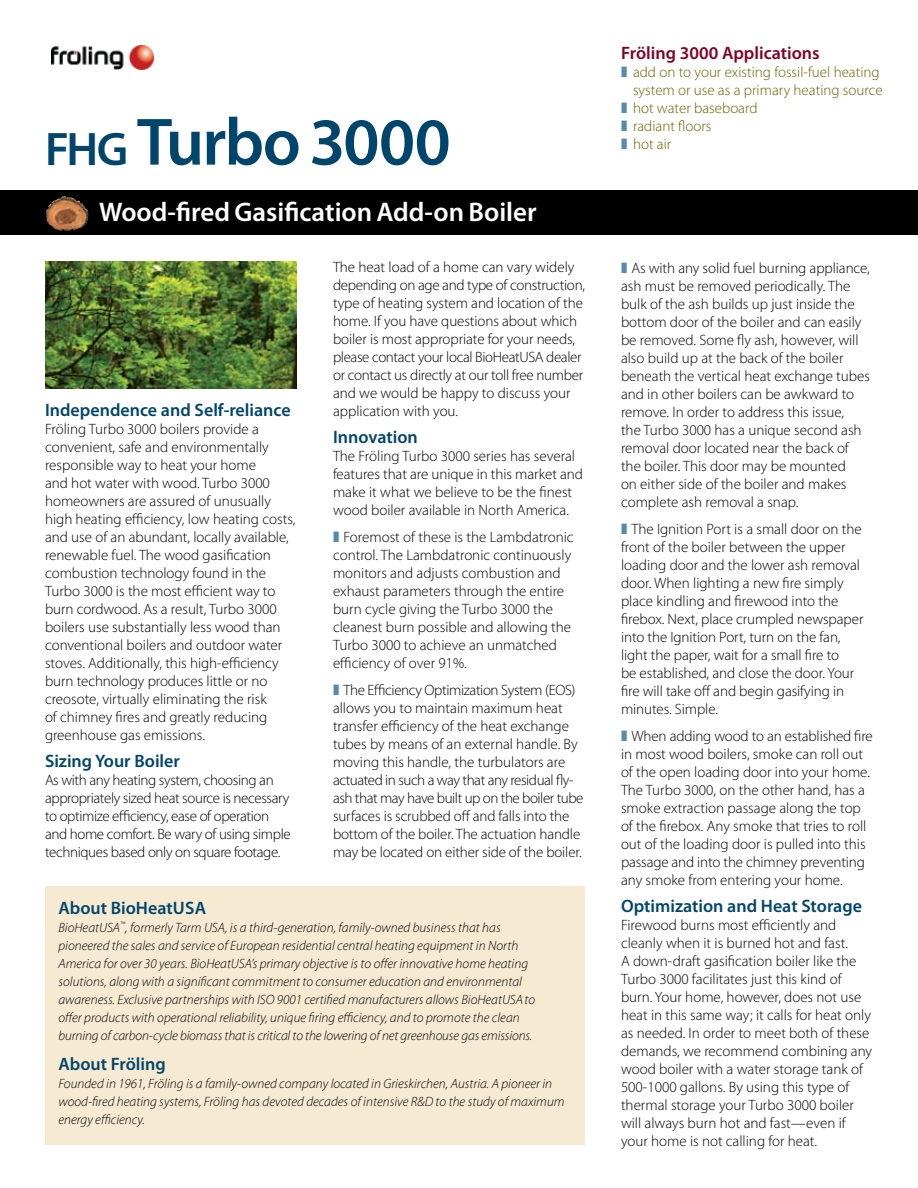
<style>
.page{position:relative;width:918px;height:1188px;background:#fff}
.page>*{position:absolute;margin:0;border:0;box-sizing:border-box;transform-origin:0 0}
.t1{font:600 67.5px "Myriad Pro";letter-spacing:-.025em;color:#00456b}
.t2{font:600 27px "Myriad Pro";color:#fff}
.t3{font:600 18px "Myriad Pro";color:#00456b}
.t4{font:600 18px "Myriad Pro";color:#820024}
.t5{font:300 15px/18px "Myriad Pro";color:#000}
.t6{font:300 15px/18px "Myriad Pro";letter-spacing:-.025em;color:#000}
.t7{font:300 15px "Myriad Pro";color:#676200}
.t8{font:italic 300 13.5px/18px "Myriad Pro";color:#000}
.s1{font-size:47.25px}
.s2{color:#578aab}
</style>
<div class="page">
<div style="left:0;top:190px;width:918px;height:46px;background:#000"></div>
<img style="left:46px;top:196px;width:19px;height:23px">
<img style="left:51px;top:45px;width:102px;height:24px">
<div style="left:45px;top:887px;width:539px;height:258px;background:#f7ead3"></div>
<img style="left:45px;top:261px;width:252px;height:127px">
<h1 class="t1" style="left:45px;top:99px;width:407px"><span class="s1">fhg</span> Turbo 3000</h1>
<h2 class="t2" style="left:99px;top:195px;width:439px">Wood-fired Gasification Add-on Boiler</h2>
<p class="t3" style="left:45px;top:398px;width:247px">Independence and Self-reliance</p>
<p class="t5" style="left:45px;top:420px;width:252px">Fröling Turbo 3000 boilers provide a convenient, safe and environmentally responsible way to heat your home<br>and hot water with wood. Turbo 3000 homeowners are assured of unusually high heating efficiency, low heating costs, and use of an abundant, locally available, renewable fuel. The wood gasification combustion technology found in the Turbo 3000 is the most efficient way to burn cordwood. As a result, Turbo 3000 boilers use substantially less wood than conventional boilers and outdoor water stoves. Additionally, this high-efficiency burn technology produces little or no creosote, virtually eliminating the risk<br>of chimney fires and greatly reducing greenhouse gas emissions.</p>
<p class="t3" style="left:45px;top:749px;width:136px">Sizing Your Boiler</p>
<p class="t6" style="left:45px;top:771px;width:247px">As with any heating system, choosing an appropriately sized heat source is necessary to optimize efficiency, ease of operation and home comfort. Be wary of using simple techniques based only on square footage.</p>
<p class="t5" style="left:333px;top:259px;width:254px">The heat load of a home can vary widely depending on age and type of construction, type of heating system and location of the home. If you have questions about which boiler is most appropriate for your needs, please contact your local BioHeatUSA dealer or contact us directly at our toll free number and we would be happy to discuss your application with you.</p>
<p class="t3" style="left:333px;top:426px;width:86px">Innovation</p>
<p class="t5" style="left:333px;top:448px;width:251px">The Fröling Turbo 3000 series has several features that are unique in this market and make it what we believe to be the finest wood boiler available in North America.</p>
<p class="t5" style="left:333px;top:529px;width:242px"><span class="s2">❚</span> Foremost of these is the Lambdatronic control. The Lambdatronic continuously monitors and adjusts combustion and exhaust parameters through the entire burn cycle giving the Turbo 3000 the cleanest burn possible and allowing the Turbo 3000 to achieve an unmatched efficiency of over 91%.</p>
<p class="t5" style="left:333px;top:682px;width:252px"><span class="s2">❚</span> The Efficiency Optimization System (EOS) allows you to maintain maximum heat transfer efficiency of the heat exchange tubes by means of an external handle. By moving this handle, the turbulators are actuated in such a way that any residual fly&shy;ash that may have built up on the boiler tube surfaces is scrubbed off and falls into the bottom of the boiler. The actuation handle may be located on either side of the boiler.</p>
<p class="t3" style="left:58px;top:896px;width:149px">About BioHeatusa</p>
<p class="t8" style="left:58px;top:919px;width:478px">BioHeatUSA<sup>™</sup>, formerly Tarm USA, is a third-generation, family-owned business that has pioneered the sales and service of European residential central heating equipment in North America for over 30 years. BioHeatUSA’s primary objective is to offer innovative home heating solutions, along with a significant commitment to consumer education and environmental awareness. Exclusive partnerships with ISO 9001 certified manufacturers allows BioHeatUSAto offer products with operational reliability, unique firing efficiency, and to promote the clean burning of carbon-cycle biomass that is critical to the lowering of net greenhouse gas emissions.</p>
<p class="t3" style="left:58px;top:1052px;width:109px">About Fröling</p>
<p class="t8" style="left:58px;top:1075px;width:508px">Founded in 1961, Fröling is a family-owned company located in Grieskirchen, Austria. A pioneer in wood-fired heating systems, Fröling has devoted decades of intensive R&amp;D to the study of maximum energy efficiency.</p>
<p class="t4" style="left:621px;top:41px;width:200px">Fröling 3000 Applications</p>
<p class="t7" style="left:621px;top:63px;width:260px"><span class="s2">❚</span> add on to your existing fossil-fuel heating</p>
<p class="t7" style="left:633px;top:81px;width:251px">system or use as a primary heating source</p>
<p class="t7" style="left:621px;top:99px;width:138px"><span class="s2">❚</span> hot water baseboard</p>
<p class="t7" style="left:621px;top:117px;width:92px"><span class="s2">❚</span> radiant floors</p>
<p class="t7" style="left:621px;top:135px;width:52px"><span class="s2">❚</span> hot air</p>
<p class="t5" style="left:621px;top:260px;width:251px"><span class="s2">❚</span> As with any solid fuel burning appliance, ash must be removed periodically. The bulk of the ash builds up just inside the bottom door of the boiler and can easily be removed. Some fly ash, however, will also build up at the back of the boiler beneath the vertical heat exchange tubes and in other boilers can be awkward to remove. In order to address this issue,<br>the Turbo 3000 has a unique second ash removal door located near the back of the boiler. This door may be mounted<br>on either side of the boiler and makes complete ash removal a snap.</p>
<p class="t5" style="left:621px;top:521px;width:244px"><span class="s2">❚</span> The Ignition Port is a small door on the front of the boiler between the upper loading door and the lower ash removal door. When lighting a new fire simply place kindling and firewood into the firebox. Next, place crumpled newspaper into the Ignition Port, turn on the fan, light the paper, wait for a small fire to<br>be established, and close the door. Your fire will take off and begin gasifying in minutes. Simple.</p>
<p class="t5" style="left:621px;top:728px;width:253px"><span class="s2">❚</span> When adding wood to an established fire in most wood boilers, smoke can roll out of the open loading door into your home.<br>The Turbo 3000, on the other hand, has a smoke extraction passage along the top of the firebox. Any smoke that tries to roll out of the loading door is pulled into this passage and into the chimney preventing any smoke from entering your home.</p>
<p class="t3" style="left:621px;top:895px;width:243px">Optimization and Heat Storage</p>
<p class="t5" style="left:621px;top:917px;width:253px">Firewood burns most efficiently and cleanly when it is burned hot and fast.<br>A down-draft gasification boiler like the Turbo 3000 facilitates just this kind of burn. Your home, however, does not use heat in this same way; it calls for heat only as needed. In order to meet both of these demands, we recommend combining any wood boiler with a water storage tank of 500-1000 gallons. By using this type of thermal storage your Turbo 3000 boiler will always burn hot and fast—even if your home is not calling for heat.</p>
</div>
